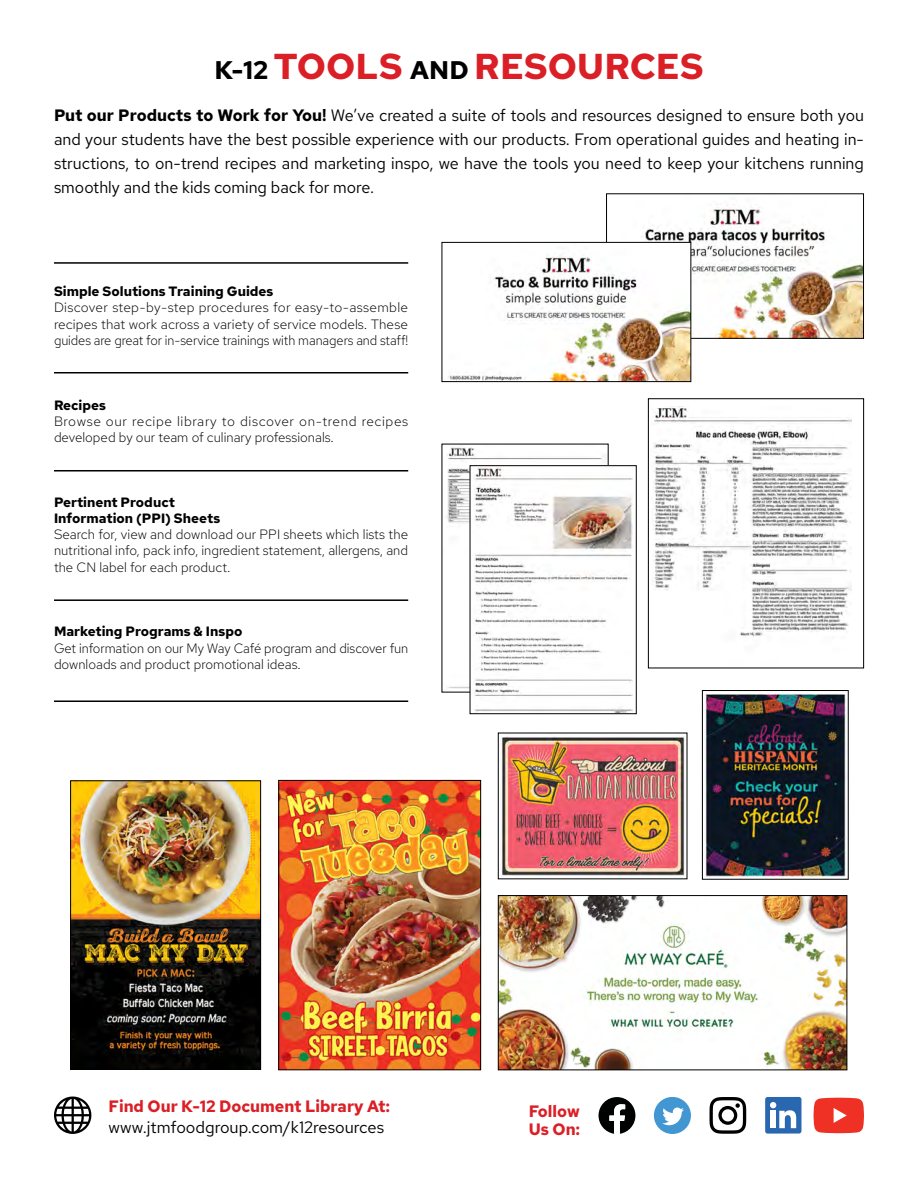
<style>
.page{position:relative;width:918px;height:1188px;background:#fff}
.page>*{position:absolute;margin:0;border:0;box-sizing:border-box;transform-origin:0 0}
.t1{font:700 36px "Red Hat Text";letter-spacing:.005em;color:#db1f26}
.t2{font:16.5px/24px "Red Hat Text";color:#000;text-align:justify}
.t3{font:700 16.5px/18px "Red Hat Text";color:#db1f26}
.t4{font:300 13.5px/16.2px "Red Hat Text";color:#000;text-align:justify}
.t5{font:700 13.5px/16.2px "Red Hat Text";color:#000}
.s1{font-size:25.5px;color:#000}
.s2{font-weight:700}
</style>
<div class="page">
<hr style="left:54px;top:262px;width:354px;height:2px;background:#000">
<hr style="left:54px;top:372px;width:354px;height:1px;background:#000">
<hr style="left:54px;top:470px;width:354px;height:2px;background:#000">
<hr style="left:54px;top:599px;width:354px;height:2px;background:#000">
<hr style="left:54px;top:700px;width:354px;height:2px;background:#000">
<img style="left:500px;top:897px;width:345px;height:171px">
<div style="left:498px;top:895px;width:349px;height:175px;border:1px solid #000"></div>
<img style="left:72px;top:783px;width:187px;height:285px">
<div style="left:70px;top:781px;width:191px;height:289px;border:1px solid #000"></div>
<img style="left:608px;top:204px;width:254px;height:133px">
<div style="left:606px;top:193px;width:258px;height:146px;border:1px solid #000"></div>
<img style="left:448px;top:244px;width:241px;height:136px">
<div style="left:442px;top:242px;width:249px;height:140px;border:1px solid #000"></div>
<svg style="left:599px;top:1097px;width:36px;height:37px"></svg>
<div style="left:654px;top:1097px;width:37px;height:37px;background:#4296d2;border-radius:50%"></div>
<svg style="left:662px;top:1108px;width:22px;height:17px"></svg>
<svg style="left:814px;top:1098px;width:50px;height:35px;background:#ef4539"></svg>
<svg style="left:710px;top:1097px;width:36px;height:37px"></svg>
<div style="left:765px;top:1097px;width:36px;height:37px;background:#2a67b1;border-radius:2px"></div>
<svg style="left:770px;top:1102px;width:26px;height:26px"></svg>
<img style="left:501px;top:736px;width:184px;height:141px">
<img style="left:705px;top:692px;width:141px;height:185px">
<div style="left:702px;top:690px;width:146px;height:189px;border:1px solid #000"></div>
<img style="left:653px;top:408px;width:198px;height:229px">
<div style="left:648px;top:398px;width:216px;height:270px;border:1px solid #000"></div>
<img style="left:447px;top:446px;width:159px;height:244px">
<img style="left:472px;top:467px;width:160px;height:245px">
<div style="left:470px;top:465px;width:167px;height:249px;border:1px solid #000"></div>
<svg style="left:54px;top:1097px;width:37px;height:37px"></svg>
<img style="left:280px;top:782px;width:199px;height:286px">
<div style="left:278px;top:780px;width:203px;height:290px;border:1px solid #000"></div>
<h1 class="t1" style="left:214px;top:43px;width:491px"><span class="s1">K-12</span> TOOLS <span class="s1">AND</span> RESOURCES</h1>
<p class="t2" style="left:54px;top:103px;width:812px"><span class="s2">Put our Products to Work for You!</span> We’ve created a suite of tools and resources designed to ensure both you and your students have the best possible experience with our products. From operational guides and heating in&shy;structions, to on-trend recipes and marketing inspo, we have the tools you need to keep your kitchens running smoothly and the kids coming back for more.</p>
<p class="t5" style="left:54px;top:283px;width:221px">Simple Solutions Training Guides</p>
<p class="t4" style="left:54px;top:299px;width:356px">Discover step-by-step procedures for easy-to-assemble recipes that work across a variety of service models. These guides are great for in-service trainings with managers and staff!</p>
<p class="t5" style="left:54px;top:397px;width:54px">Recipes</p>
<p class="t4" style="left:54px;top:413px;width:356px">Browse our recipe library to discover on-trend recipes developed by our team of culinary professionals.</p>
<p class="t5" style="left:54px;top:494px;width:168px">Pertinent Product<br>Information (PPI) Sheets</p>
<p class="t4" style="left:54px;top:526px;width:356px">Search for, view and download our PPI sheets which lists the nutritional info, pack info, ingredient statement, allergens, and the CN label for each product.</p>
<p class="t5" style="left:54px;top:623px;width:190px">Marketing Programs &amp; Inspo</p>
<p class="t4" style="left:54px;top:640px;width:356px">Get information on our My Way Café program and discover fun downloads and product promotional ideas.</p>
<p class="t3" style="left:109px;top:1097px;width:283px">Find Our K-12 Document Library At:</p>
<p class="t2" style="left:109px;top:1115px;width:277px">www.jtmfoodgroup.com/k12resources</p>
<p class="t3" style="left:529px;top:1102px;width:53px">Follow<br>Us On:</p>
</div>
